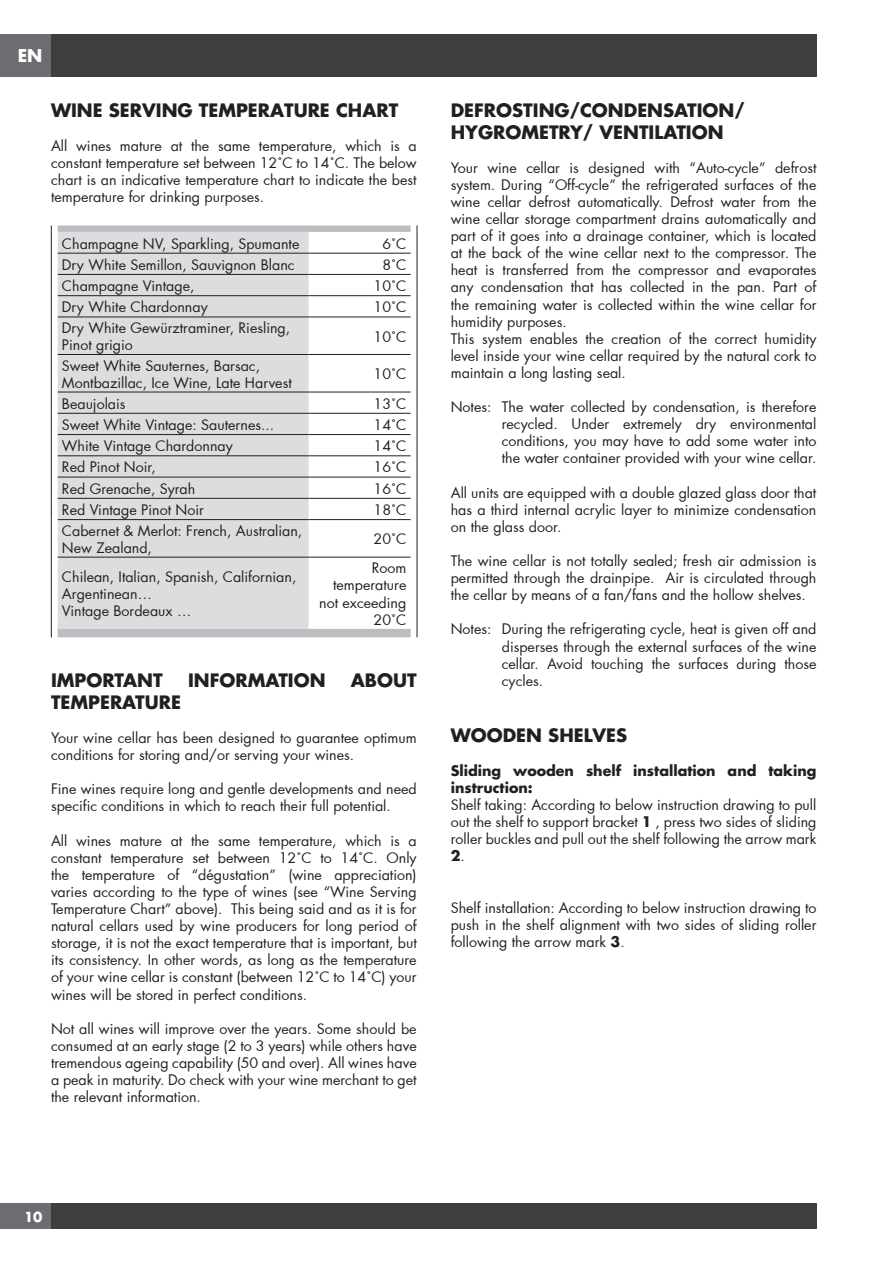
<style>
.page{position:relative;width:893px;height:1263px;background:#fff}
.page>*{position:absolute;margin:0;border:0;box-sizing:border-box;transform-origin:0 0}
.t1{font:700 18px/21.6px "Futura Std";color:#231f20}
.t2{font:700 17.25px "Futura Std";color:#fff}
.t3{font:14.25px/17.1px "Futura";color:#231f20;text-align:justify}
.t4{font:700 14.25px/17.1px "Futura Std";color:#231f20}
.t5{font:700 13.5px "Futura Std";color:#fff}
.s1{font-family:"Futura Std";font-weight:700}
.s2{font-family:"Futura";font-weight:400}
</style>
<div class="page">
<div style="left:0;top:34px;width:51px;height:43px;background:#6c6d70"></div>
<div style="left:51px;top:34px;width:765px;height:43px;background:#3e3e3f"></div>
<div style="left:0;top:1203px;width:51px;height:26px;background:#6c6d70"></div>
<div style="left:51px;top:1203px;width:765px;height:26px;background:#3e3e3f"></div>
<svg style="left:58px;top:225px;width:353px;height:412px"></svg>
<div style="left:58px;top:232px;width:251px;height:397px;background:#dcdddf"></div>
<svg style="left:51px;top:225px;width:1px;height:92px"></svg>
<svg style="left:417px;top:225px;width:1px;height:92px"></svg>
<hr style="left:51px;top:317px;width:1px;height:37px;background:#231f20">
<hr style="left:417px;top:317px;width:1px;height:37px;background:#231f20">
<hr style="left:51px;top:354px;width:1px;height:38px;background:#231f20">
<hr style="left:417px;top:354px;width:1px;height:38px;background:#231f20">
<svg style="left:51px;top:392px;width:1px;height:128px"></svg>
<svg style="left:417px;top:392px;width:1px;height:128px"></svg>
<hr style="left:51px;top:520px;width:1px;height:37px;background:#231f20">
<hr style="left:417px;top:520px;width:1px;height:37px;background:#231f20">
<hr style="left:51px;top:557px;width:1px;height:72px;background:#231f20">
<hr style="left:417px;top:557px;width:1px;height:72px;background:#231f20">
<hr style="left:58px;top:253px;width:251px;height:1px;background:#231f20">
<hr style="left:309px;top:253px;width:102px;height:1px;background:#231f20">
<hr style="left:58px;top:274px;width:251px;height:1px;background:#231f20">
<hr style="left:309px;top:274px;width:102px;height:1px;background:#231f20">
<hr style="left:58px;top:295px;width:251px;height:1px;background:#231f20">
<hr style="left:309px;top:295px;width:102px;height:1px;background:#231f20">
<hr style="left:58px;top:317px;width:251px;height:1px;background:#231f20">
<hr style="left:309px;top:317px;width:102px;height:1px;background:#231f20">
<hr style="left:58px;top:354px;width:251px;height:1px;background:#231f20">
<hr style="left:309px;top:354px;width:102px;height:1px;background:#231f20">
<hr style="left:58px;top:392px;width:251px;height:1px;background:#231f20">
<hr style="left:309px;top:392px;width:102px;height:1px;background:#231f20">
<hr style="left:58px;top:413px;width:251px;height:1px;background:#231f20">
<hr style="left:309px;top:413px;width:102px;height:1px;background:#231f20">
<hr style="left:58px;top:434px;width:251px;height:1px;background:#231f20">
<hr style="left:309px;top:434px;width:102px;height:1px;background:#231f20">
<hr style="left:58px;top:455px;width:251px;height:1px;background:#231f20">
<hr style="left:309px;top:455px;width:102px;height:1px;background:#231f20">
<hr style="left:58px;top:477px;width:251px;height:1px;background:#231f20">
<hr style="left:309px;top:477px;width:102px;height:1px;background:#231f20">
<hr style="left:58px;top:498px;width:251px;height:1px;background:#231f20">
<hr style="left:309px;top:498px;width:102px;height:1px;background:#231f20">
<hr style="left:58px;top:519px;width:251px;height:1px;background:#231f20">
<hr style="left:309px;top:519px;width:102px;height:1px;background:#231f20">
<hr style="left:58px;top:557px;width:251px;height:1px;background:#231f20">
<hr style="left:309px;top:557px;width:102px;height:1px;background:#231f20">
<p class="t2" style="left:18px;top:44px;width:26px">EN</p>
<p class="t1" style="left:51px;top:99px;width:349px">WINE SERVING TEMPERATURE CHART</p>
<p class="t3" style="left:51px;top:137px;width:367px">All wines mature at the same temperature, which is a constant temperature set between 12˚C to 14˚C. The below chart is an indicative temperature chart to indicate the best temperature for drinking purposes.</p>
<p class="t3" style="left:62px;top:234px;width:239px">Champagne NV, Sparkling, Spumante</p>
<p class="t3" style="left:382px;top:234px;width:25px">6˚C</p>
<p class="t3" style="left:62px;top:256px;width:234px">Dry White Semillon, Sauvignon Blanc</p>
<p class="t3" style="left:382px;top:256px;width:25px">8˚C</p>
<p class="t3" style="left:62px;top:277px;width:134px">Champagne Vintage,</p>
<p class="t3" style="left:374px;top:277px;width:34px">10˚C</p>
<p class="t3" style="left:62px;top:298px;width:147px">Dry White Chardonnay</p>
<p class="t3" style="left:374px;top:298px;width:34px">10˚C</p>
<p class="t3" style="left:62px;top:319px;width:230px">Dry White Gewürztraminer, Riesling,<br>Pinot grigio</p>
<p class="t3" style="left:374px;top:328px;width:34px">10˚C</p>
<p class="t3" style="left:62px;top:357px;width:231px">Sweet White Sauternes, Barsac,<br>Montbazillac, Ice Wine, Late Harvest</p>
<p class="t3" style="left:374px;top:365px;width:34px">10˚C</p>
<p class="t3" style="left:62px;top:395px;width:65px">Beaujolais</p>
<p class="t3" style="left:374px;top:395px;width:34px">13˚C</p>
<p class="t3" style="left:62px;top:416px;width:214px">Sweet White Vintage: Sauternes...</p>
<p class="t3" style="left:374px;top:416px;width:34px">14˚C</p>
<p class="t3" style="left:62px;top:437px;width:172px">White Vintage Chardonnay</p>
<p class="t3" style="left:374px;top:437px;width:34px">14˚C</p>
<p class="t3" style="left:62px;top:458px;width:95px">Red Pinot Noir,</p>
<p class="t3" style="left:374px;top:458px;width:34px">16˚C</p>
<p class="t3" style="left:62px;top:480px;width:135px">Red Grenache, Syrah</p>
<p class="t3" style="left:374px;top:480px;width:34px">16˚C</p>
<p class="t3" style="left:62px;top:501px;width:143px">Red Vintage Pinot Noir</p>
<p class="t3" style="left:374px;top:501px;width:34px">18˚C</p>
<p class="t3" style="left:62px;top:522px;width:242px">Cabernet &amp; Merlot: French, Australian,<br>New Zealand,</p>
<p class="t3" style="left:374px;top:530px;width:34px">20˚C</p>
<p class="t3" style="left:62px;top:568px;width:236px;text-align:left">Chilean, Italian, Spanish, Californian,<br>Argentinean…<br>Vintage Bordeaux …</p>
<p class="t3" style="left:319px;top:559px;width:89px;text-align:right">Room temperature not exceeding<br>20˚C</p>
<p class="t1" style="left:51px;top:669px;width:113px">IMPORTANT</p>
<p class="t1" style="left:188px;top:669px;width:139px">INFORMATION</p>
<p class="t1" style="left:351px;top:669px;width:67px">ABOUT</p>
<p class="t1" style="left:51px;top:691px;width:131px">TEMPERATURE</p>
<p class="t3" style="left:51px;top:729px;width:367px">Your wine cellar has been designed to guarantee optimum conditions for storing and/or serving your wines.</p>
<p class="t3" style="left:51px;top:780px;width:367px">Fine wines require long and gentle developments and need specific conditions in which to reach their full potential.</p>
<p class="t3" style="left:51px;top:832px;width:367px">All wines mature at the same temperature, which is a constant temperature set between 12˚C to 14˚C. Only the temperature of “dégustation” (wine appreciation) varies according to the type of wines (see “Wine Serving Temperature Chart” above). This being said and as it is for natural cellars used by wine producers for long period of storage, it is not the exact temperature that is important, but its consistency. In other words, as long as the temperature of your wine cellar is constant (between 12˚C to 14˚C) your wines will be stored in perfect conditions.</p>
<p class="t3" style="left:51px;top:1020px;width:367px">Not all wines will improve over the years. Some should be consumed at an early stage (2 to 3 years) while others have tremendous ageing capability (50 and over). All wines have a peak in maturity. Do check with your wine merchant to get the relevant information.</p>
<p class="t1" style="left:451px;top:99px;width:296px">DEFROSTING/CONDENSATION/<br>HYGROMETRY/ VENTILATION</p>
<p class="t3" style="left:451px;top:159px;width:367px;text-align:left">Your wine cellar is designed with “Auto-cycle” defrost system. During “Off-cycle” the refrigerated surfaces of the wine cellar defrost automatically. Defrost water from the wine cellar storage compartment drains automatically and part of it goes into a drainage container, which is located at the back of the wine cellar next to the compressor. The heat is transferred from the compressor and evaporates any condensation that has collected in the pan. Part of the remaining water is collected within the wine cellar for humidity purposes.<br>This system enables the creation of the correct humidity level inside your wine cellar required by the natural cork to maintain a long lasting seal.</p>
<p class="t3" style="left:502px;top:398px;width:316px;text-indent:-51px">Notes: The water collected by condensation, is therefore recycled. Under extremely dry environmental conditions, you may have to add some water into the water container provided with your wine cellar.</p>
<p class="t3" style="left:451px;top:484px;width:367px">All units are equipped with a double glazed glass door that has a third internal acrylic layer to minimize condensation on the glass door.</p>
<p class="t3" style="left:451px;top:552px;width:367px">The wine cellar is not totally sealed; fresh air admission is permitted through the drainpipe. Air is circulated through the cellar by means of a fan/fans and the hollow shelves.</p>
<p class="t3" style="left:502px;top:620px;width:316px;text-indent:-51px">Notes: During the refrigerating cycle, heat is given off and disperses through the external surfaces of the wine cellar. Avoid touching the surfaces during those cycles.</p>
<p class="t1" style="left:451px;top:724px;width:178px">WOODEN SHELVES</p>
<p class="t4" style="left:451px;top:762px;width:367px">Sliding wooden shelf installation and taking instruction:</p>
<p class="t3" style="left:451px;top:796px;width:367px">Shelf taking: According to below instruction drawing to pull out the shelf to support bracket <span class="s1">1</span> , press two sides of sliding roller buckles and pull out the shelf following the arrow mark</p>
<p class="t4" style="left:451px;top:847px;width:16px">2<span class="s2">.</span></p>
<p class="t3" style="left:451px;top:899px;width:367px">Shelf installation: According to below instruction drawing to push in the shelf alignment with two sides of sliding roller following the arrow mark <span class="s1">3</span>.</p>
<p class="t5" style="left:24px;top:1208px;width:20px">10</p>
</div>
